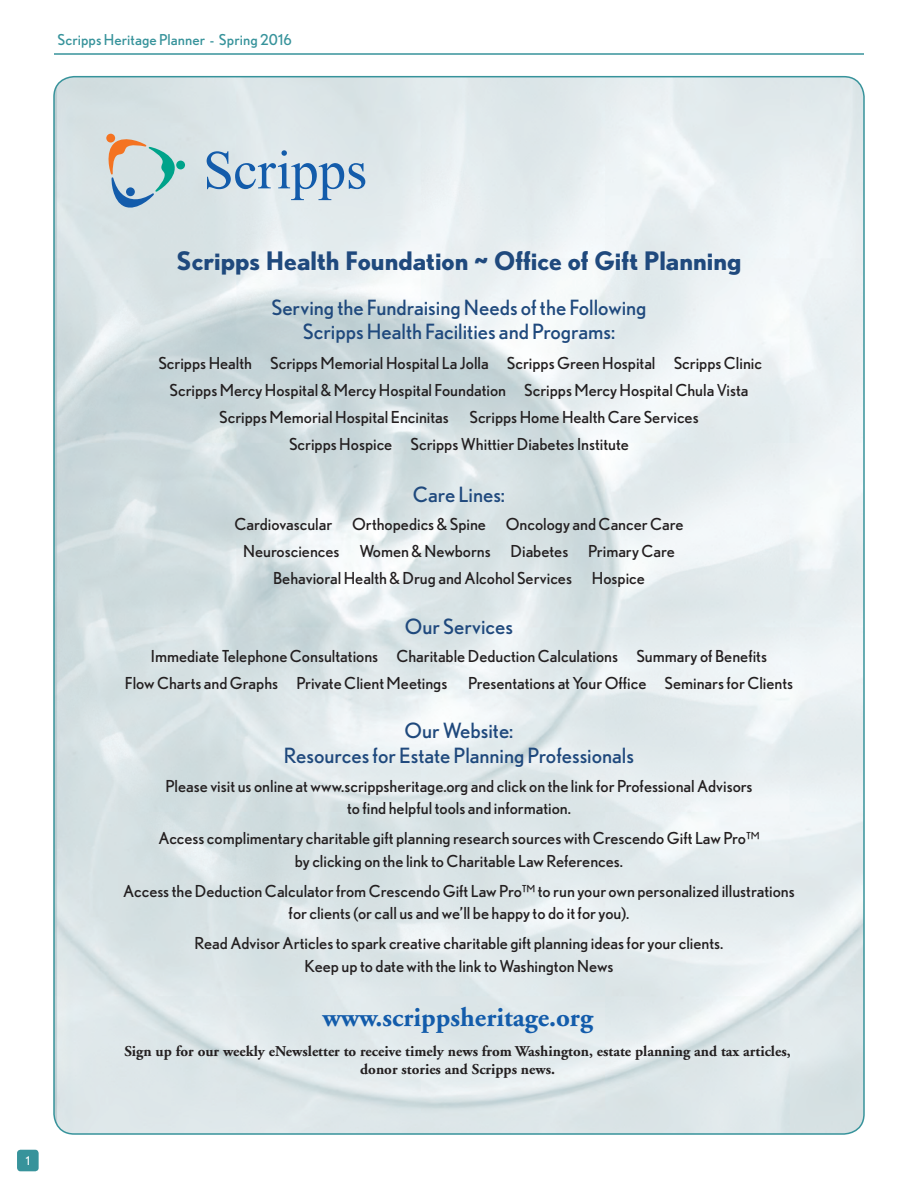
<style>
.page{position:relative;width:918px;height:1188px;background:#fff}
.page>*{position:absolute;margin:0;border:0;box-sizing:border-box;transform-origin:0 0}
.t1{font:700 27px "Adobe Garamond";color:#135cab}
.t2{font:700 25.5px "Nobel";color:#1f497d}
.t3{font:21px/24px "Nobel";color:#1f497d;text-align:center}
.t4{font:16.5px/22.5px "Nobel";color:#231f20;text-align:center}
.t5{font:700 15px/18px "Adobe Garamond";color:#231f20;text-align:center}
.headline{font:15px "Nobel";letter-spacing:.005em;color:#37939b}
.headline-2{font:12px "Nobel";color:#fff}
</style>
<div class="page">
<img style="left:54px;top:77px;width:810px;height:1057px">
<svg style="left:106px;top:134px;width:79px;height:74px;background:#bbcbca"></svg>
<svg style="left:207px;top:150px;width:158px;height:50px;background:#b2c9dc"></svg>
<div style="left:17px;top:1150px;width:22px;height:21px;background:#37939b;border-radius:4px"></div>
<hr style="left:54px;top:53px;width:810px;height:2px;background:#37939b">
<p class="headline" style="left:57px;top:31px;width:236px">Scripps Heritage Planner - Spring 2016</p>
<p class="headline-2" style="left:26px;top:1154px;width:6px">1</p>
<p class="t2" style="left:177px;top:245px;width:566px">Scripps Health Foundation ~ Office of Gift Planning</p>
<p class="t3" style="left:271px;top:295px;width:377px">Serving the Fundraising Needs of the Following<br>Scripps Health Facilities and Programs:</p>
<p class="t4" style="left:158px;top:351px;width:605px">Scripps Health Scripps Memorial Hospital La Jolla Scripps Green Hospital Scripps Clinic</p>
<p class="t4" style="left:170px;top:378px;width:580px">Scripps Mercy Hospital &amp; Mercy Hospital Foundation Scripps Mercy Hospital Chula Vista</p>
<p class="t4" style="left:219px;top:405px;width:231px">Scripps Memorial Hospital Encinitas</p>
<p class="t4" style="left:469px;top:405px;width:231px">Scripps Home Health Care Services</p>
<p class="t4" style="left:289px;top:432px;width:341px">Scripps Hospice Scripps Whittier Diabetes Institute</p>
<p class="t3" style="left:413px;top:482px;width:94px">Care Lines:</p>
<p class="t4" style="left:235px;top:513px;width:450px">Cardiovascular Orthopedics &amp; Spine Oncology and Cancer Care</p>
<p class="t4" style="left:243px;top:540px;width:433px">Neurosciences Women &amp; Newborns Diabetes Primary Care</p>
<p class="t4" style="left:273px;top:567px;width:373px">Behavioral Health &amp; Drug and Alcohol Services Hospice</p>
<p class="t3" style="left:405px;top:614px;width:110px">Our Services</p>
<p class="t4" style="left:151px;top:645px;width:618px">Immediate Telephone Consultations Charitable Deduction Calculations Summary of Benefits</p>
<p class="t4" style="left:125px;top:672px;width:324px">Flow Charts and Graphs Private Client Meetings</p>
<p class="t4" style="left:468px;top:672px;width:327px">Presentations at Your Office Seminars for Clients</p>
<p class="t3" style="left:284px;top:718px;width:352px;line-height:25.2px">Our Website:<br>Resources for Estate Planning Professionals</p>
<p class="t4" style="left:165px;top:775px;width:589px">Please visit us online at www.scrippsheritage.org and click on the link for Professional Advisors to find helpful tools and information.</p>
<p class="t4" style="left:158px;top:827px;width:603px">Access complimentary charitable gift planning research sources with Crescendo Gift Law Pro™ by clicking on the link to Charitable Law References.</p>
<p class="t4" style="left:123px;top:880px;width:673px">Access the Deduction Calculator from Crescendo Gift Law Pro™ to run your own personalized illustrations for clients (or call us and we’ll be happy to do it for you).</p>
<p class="t4" style="left:195px;top:932px;width:530px">Read Advisor Articles to spark creative charitable gift planning ideas for your clients.</p>
<p class="t4" style="left:305px;top:955px;width:310px">Keep up to date with the link to Washington News</p>
<p class="t1" style="left:322px;top:1002px;width:272px">www.scrippsheritage.org</p>
<p class="t5" style="left:125px;top:1042px;width:668px">Sign up for our weekly eNewsletter to receive timely news from Washington, estate planning and tax articles, donor stories and Scripps news.</p>
</div>
